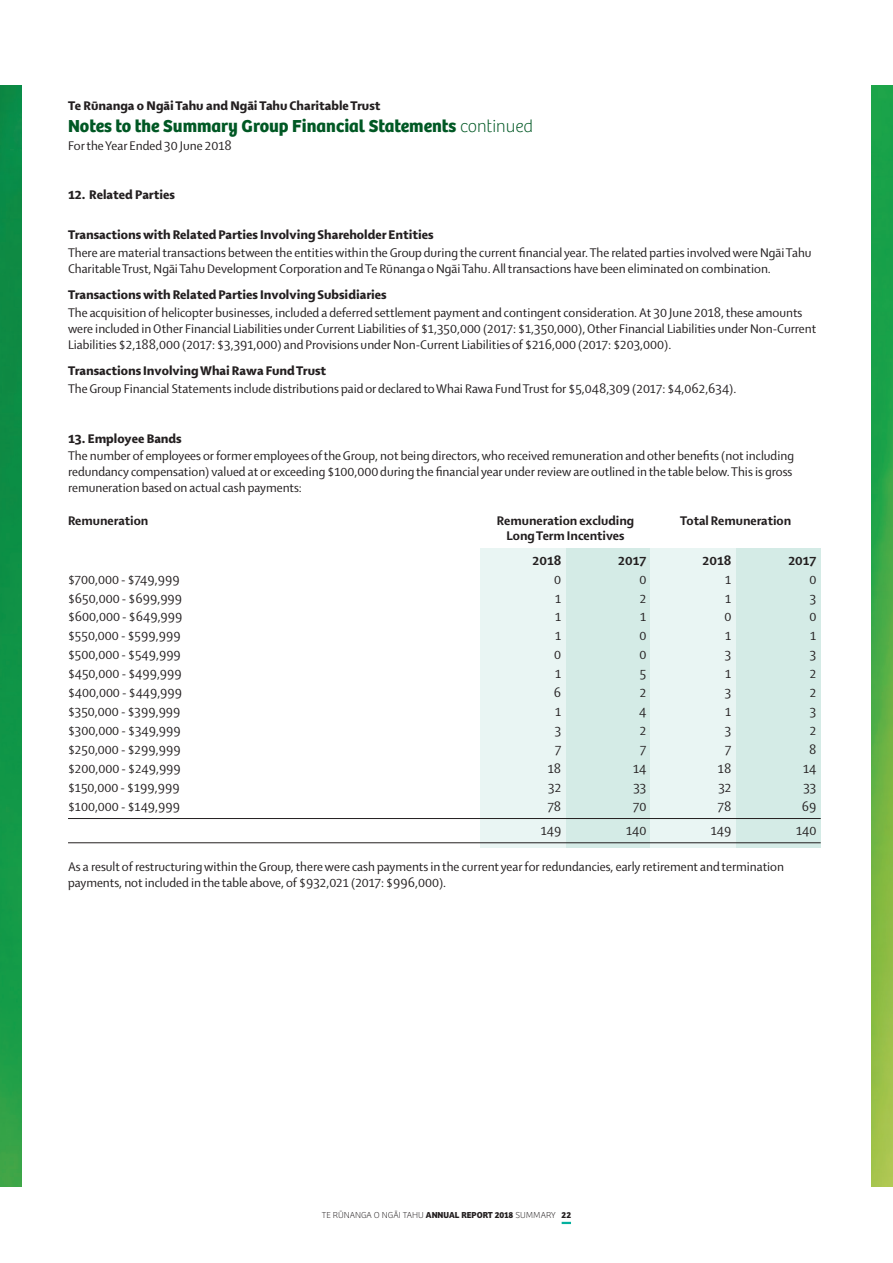
<style>
.page{position:relative;width:893px;height:1263px;background:#fff}
.page>*{position:absolute;margin:0;border:0;box-sizing:border-box;transform-origin:0 0}
.heading{font:700 18px "Bree";color:#005824}
.body{font:13.5px/15.8px "Shaker 2";color:#231f20}
.body_financials{font:13.5px "Shaker 2";color:#231f20}
.body_subhead{font:800 13.5px "Shaker 2";color:#231f20}
.body_less{font:13.5px "Shaker 2";color:#231f20}
.body_financials_extr{font:800 13.5px "Shaker 2";color:#231f20}
.heading-2{font:800 13.5px "Shaker 2";color:#231f20}
.body_financials_0_25{font:13.5px "Shaker 2";color:#231f20}
.heading___notes{font:800 13.5px "Shaker 2";color:#231f20}
.body_financials-2{font:800 13.5px "Shaker 2";color:#231f20}
.t1{font:100 9px "Bree";color:#231f20}
.s1{font-weight:100}
.s2{font-weight:700}
</style>
<div class="page">
<svg style="left:562px;top:1222px;width:9px;height:2px"></svg>
<div style="left:566px;top:549px;width:85px;height:299px;background:#d4ebe6"></div>
<div style="left:736px;top:549px;width:85px;height:299px;background:#d4ebe6"></div>
<div style="left:651px;top:549px;width:85px;height:299px;background:#e9f5f3"></div>
<div style="left:480px;top:549px;width:86px;height:299px;background:#e9f5f3"></div>
<hr style="left:68px;top:818px;width:753px;height:1px;background:#231f20">
<hr style="left:68px;top:842px;width:753px;height:1px;background:#231f20">
<img style="left:0;top:85px;width:21px;height:1101px">
<img style="left:872px;top:85px;width:21px;height:1101px">
<p class="heading-2" style="left:68px;top:97px;width:314px">Te Rūnanga o Ngāi Tahu and Ngāi Tahu Charitable Trust</p>
<p class="heading" style="left:68px;top:115px;width:467px">Notes to the Summary Group Financial Statements <span class="s1">continued</span></p>
<p class="body" style="left:68px;top:137px;width:165px">For the Year Ended 30 June 2018</p>
<p class="heading___notes" style="left:68px;top:186px;width:108px">12. Related Parties</p>
<p class="body_subhead" style="left:68px;top:226px;width:367px">Transactions with Related Parties Involving Shareholder Entities</p>
<p class="body" style="left:68px;top:244px;width:745px">There are material transactions between the entities within the Group during the current financial year. The related parties involved were Ngāi Tahu<br>Charitable Trust, Ngāi Tahu Development Corporation and Te Rūnanga o Ngāi Tahu. All transactions have been eliminated on combination.</p>
<p class="body_subhead" style="left:68px;top:286px;width:320px">Transactions with Related Parties Involving Subsidiaries</p>
<p class="body" style="left:68px;top:304px;width:750px">The acquisition of helicopter businesses, included a deferred settlement payment and contingent consideration. At 30 June 2018, these amounts were included in Other Financial Liabilities under Current Liabilities of $1,350,000 (2017: $1,350,000), Other Financial Liabilities under Non-Current<br>Liabilities $2,188,000 (2017: $3,391,000) and Provisions under Non-Current Liabilities of $216,000 (2017: $203,000).</p>
<p class="body_subhead" style="left:68px;top:362px;width:260px">Transactions Involving Whai Rawa Fund Trust</p>
<p class="body_less" style="left:68px;top:380px;width:670px">The Group Financial Statements include distributions paid or declared to Whai Rawa Fund Trust for $5,048,309 (2017: $4,062,634).</p>
<p class="heading___notes" style="left:68px;top:429px;width:115px">13. Employee Bands</p>
<p class="body" style="left:68px;top:448px;width:727px;text-align:justify">The number of employees or former employees of the Group, not being directors, who received remuneration and other benefits (not including redundancy compensation) valued at or exceeding $100,000 during the financial year under review are outlined in the table below. This is gross remuneration based on actual cash payments:</p>
<p class="body_financials_extr" style="left:68px;top:511px;width:82px">Remuneration</p>
<p class="body_financials_extr" style="left:497px;top:511px;width:139px">Remuneration excluding</p>
<p class="body_financials_extr" style="left:680px;top:511px;width:113px">Total Remuneration</p>
<p class="body_financials_extr" style="left:507px;top:527px;width:119px">Long Term Incentives</p>
<p class="body_financials-2" style="left:532px;top:551px;width:30px">2018</p>
<p class="body_financials-2" style="left:618px;top:551px;width:30px">2017</p>
<p class="body_financials-2" style="left:703px;top:551px;width:30px">2018</p>
<p class="body_financials-2" style="left:788px;top:551px;width:30px">2017</p>
<p class="body_financials" style="left:68px;top:570px;width:113px">$700,000 - $749,999</p>
<p class="body_financials" style="left:554px;top:570px;width:8px">0</p>
<p class="body_financials" style="left:639px;top:570px;width:8px">0</p>
<p class="body_financials" style="left:725px;top:570px;width:8px">1</p>
<p class="body_financials" style="left:809px;top:570px;width:8px">0</p>
<p class="body_financials" style="left:68px;top:589px;width:116px">$650,000 - $699,999</p>
<p class="body_financials" style="left:555px;top:589px;width:8px">1</p>
<p class="body_financials" style="left:640px;top:589px;width:8px">2</p>
<p class="body_financials" style="left:725px;top:589px;width:8px">1</p>
<p class="body_financials" style="left:810px;top:589px;width:8px">3</p>
<p class="body_financials" style="left:68px;top:608px;width:116px">$600,000 - $649,999</p>
<p class="body_financials" style="left:555px;top:608px;width:8px">1</p>
<p class="body_financials" style="left:640px;top:608px;width:8px">1</p>
<p class="body_financials" style="left:724px;top:608px;width:8px">0</p>
<p class="body_financials" style="left:809px;top:608px;width:8px">0</p>
<p class="body_financials" style="left:68px;top:627px;width:114px">$550,000 - $599,999</p>
<p class="body_financials" style="left:555px;top:627px;width:8px">1</p>
<p class="body_financials" style="left:639px;top:627px;width:8px">0</p>
<p class="body_financials" style="left:725px;top:627px;width:8px">1</p>
<p class="body_financials" style="left:810px;top:627px;width:8px">1</p>
<p class="body_financials" style="left:68px;top:646px;width:114px">$500,000 - $549,999</p>
<p class="body_financials" style="left:554px;top:646px;width:8px">0</p>
<p class="body_financials" style="left:639px;top:646px;width:8px">0</p>
<p class="body_financials" style="left:725px;top:646px;width:8px">3</p>
<p class="body_financials" style="left:810px;top:646px;width:8px">3</p>
<p class="body_financials" style="left:68px;top:665px;width:115px">$450,000 - $499,999</p>
<p class="body_financials" style="left:555px;top:665px;width:8px">1</p>
<p class="body_financials" style="left:640px;top:665px;width:8px">5</p>
<p class="body_financials" style="left:725px;top:665px;width:8px">1</p>
<p class="body_financials" style="left:810px;top:665px;width:8px">2</p>
<p class="body_financials" style="left:68px;top:684px;width:116px">$400,000 - $449,999</p>
<p class="body_financials" style="left:554px;top:684px;width:9px">6</p>
<p class="body_financials" style="left:640px;top:684px;width:8px">2</p>
<p class="body_financials" style="left:725px;top:684px;width:8px">3</p>
<p class="body_financials" style="left:810px;top:684px;width:8px">2</p>
<p class="body_financials" style="left:68px;top:703px;width:114px">$350,000 - $399,999</p>
<p class="body_financials" style="left:555px;top:703px;width:8px">1</p>
<p class="body_financials" style="left:639px;top:703px;width:9px">4</p>
<p class="body_financials" style="left:725px;top:703px;width:8px">1</p>
<p class="body_financials" style="left:810px;top:703px;width:8px">3</p>
<p class="body_financials" style="left:68px;top:722px;width:114px">$300,000 - $349,999</p>
<p class="body_financials" style="left:555px;top:722px;width:8px">3</p>
<p class="body_financials" style="left:640px;top:722px;width:8px">2</p>
<p class="body_financials" style="left:725px;top:722px;width:8px">3</p>
<p class="body_financials" style="left:810px;top:722px;width:8px">2</p>
<p class="body_financials" style="left:68px;top:741px;width:114px">$250,000 - $299,999</p>
<p class="body_financials" style="left:555px;top:741px;width:8px">7</p>
<p class="body_financials" style="left:640px;top:741px;width:8px">7</p>
<p class="body_financials" style="left:725px;top:741px;width:8px">7</p>
<p class="body_financials" style="left:809px;top:741px;width:9px">8</p>
<p class="body_financials" style="left:68px;top:760px;width:114px">$200,000 - $249,999</p>
<p class="body_financials" style="left:548px;top:760px;width:15px">18</p>
<p class="body_financials" style="left:633px;top:760px;width:15px">14</p>
<p class="body_financials" style="left:718px;top:760px;width:15px">18</p>
<p class="body_financials" style="left:803px;top:760px;width:15px">14</p>
<p class="body_financials" style="left:68px;top:778px;width:113px">$150,000 - $199,999</p>
<p class="body_financials" style="left:548px;top:778px;width:15px">32</p>
<p class="body_financials" style="left:633px;top:778px;width:15px">33</p>
<p class="body_financials" style="left:718px;top:778px;width:15px">32</p>
<p class="body_financials" style="left:803px;top:778px;width:15px">33</p>
<p class="body_financials_0_25" style="left:68px;top:797px;width:114px">$100,000 - $149,999</p>
<p class="body_financials_0_25" style="left:548px;top:797px;width:15px">78</p>
<p class="body_financials_0_25" style="left:633px;top:797px;width:15px">70</p>
<p class="body_financials_0_25" style="left:718px;top:797px;width:15px">78</p>
<p class="body_financials_0_25" style="left:802px;top:797px;width:16px">69</p>
<p class="body_financials_0_25" style="left:541px;top:822px;width:22px">149</p>
<p class="body_financials_0_25" style="left:626px;top:822px;width:22px">140</p>
<p class="body_financials_0_25" style="left:711px;top:822px;width:22px">149</p>
<p class="body_financials_0_25" style="left:796px;top:822px;width:22px">140</p>
<p class="body" style="left:68px;top:858px;width:717px">As a result of restructuring within the Group, there were cash payments in the current year for redundancies, early retirement and termination payments, not included in the table above, of $932,021 (2017: $996,000).</p>
<p class="t1" style="left:322px;top:1210px;width:251px">TE RŪNANGA O NGĀI TAHU <span class="s2">ANNUAL REPORT 2018</span> SUMMARY <span class="s2">22</span></p>
</div>
